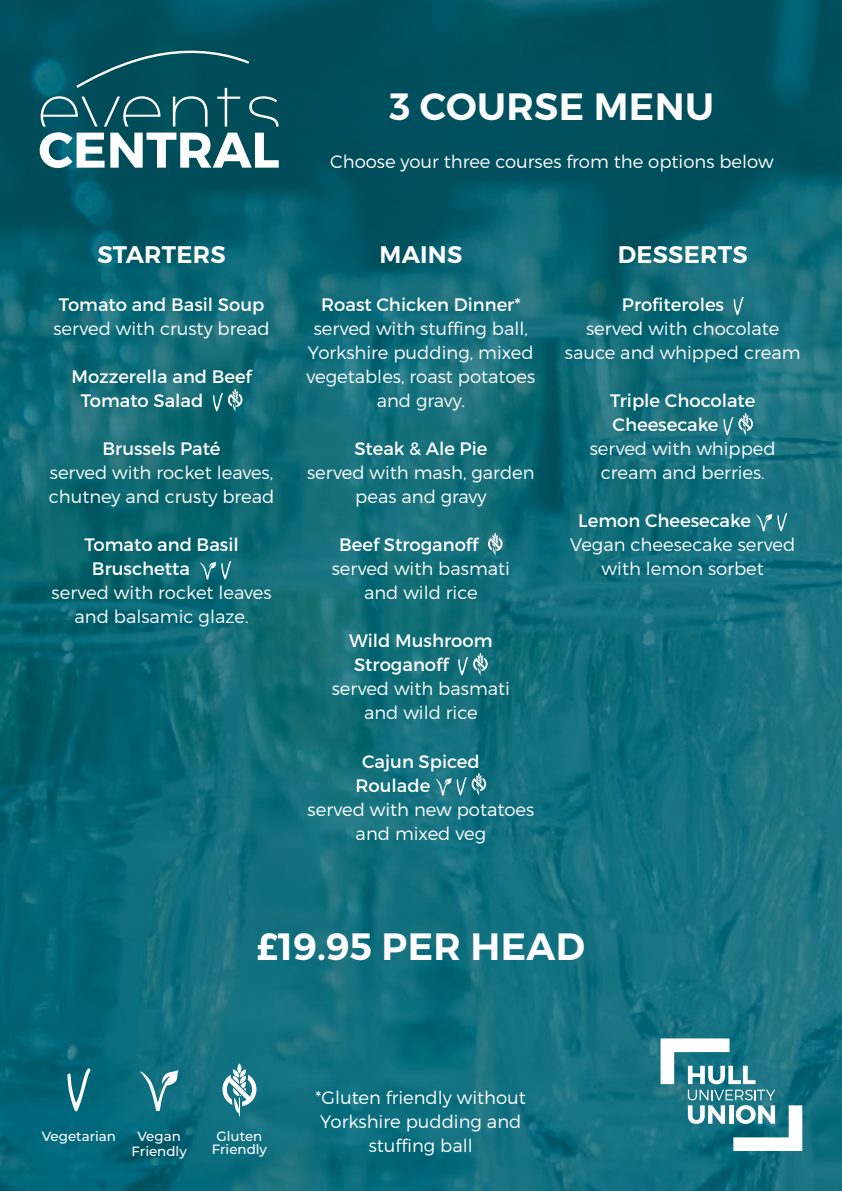
<style>
.page{position:relative;width:842px;height:1191px;background:#fff}
.page>*{position:absolute;margin:0;border:0;box-sizing:border-box;transform-origin:0 0}
.t1{font:600 38px "Montserrat";letter-spacing:.01em;color:#fff}
.t2{font:600 24px "Montserrat";letter-spacing:.01em;color:#fff}
.t3{font:300 18px/24px "Montserrat";color:#fff;text-align:center}
.t4{font:18px/24px "Montserrat";color:#fff}
.t5{font:500 13.4px/15px "Montserrat";color:#fff;text-align:center}
</style>
<div class="page">
<img style="left:0;top:0;width:842px;height:1191px">
<svg style="left:40px;top:132px;width:239px;height:36px"></svg>
<svg style="left:41px;top:48px;width:238px;height:78px;background:#155e6a"></svg>
<svg style="left:660px;top:1038px;width:142px;height:113px"></svg>
<svg style="left:213px;top:389px;width:29px;height:22px"></svg>
<svg style="left:200px;top:561px;width:31px;height:18px"></svg>
<svg style="left:487px;top:533px;width:15px;height:22px"></svg>
<svg style="left:458px;top:653px;width:30px;height:22px"></svg>
<svg style="left:435px;top:773px;width:51px;height:22px"></svg>
<svg style="left:734px;top:297px;width:10px;height:18px"></svg>
<svg style="left:723px;top:413px;width:30px;height:22px"></svg>
<svg style="left:756px;top:513px;width:31px;height:18px"></svg>
<svg style="left:140px;top:1070px;width:38px;height:41px"></svg>
<svg style="left:221px;top:1063px;width:35px;height:53px"></svg>
<svg style="left:67px;top:1068px;width:24px;height:43px"></svg>
<h2 class="t2" style="left:97px;top:240px;width:130px">STARTERS</h2>
<p class="t4" style="left:59px;top:293px;width:207px">Tomato and Basil Soup</p>
<p class="t3" style="left:53px;top:317px;width:218px">served with crusty bread</p>
<p class="t4" style="left:81px;top:365px;width:173px;text-indent:-9px">Mozzerella and Beef<br>Tomato Salad</p>
<p class="t4" style="left:103px;top:437px;width:119px">Brussels Paté</p>
<p class="t3" style="left:49px;top:461px;width:227px;text-align:left">served with rocket leaves, chutney and crusty bread</p>
<p class="t4" style="left:92px;top:533px;width:148px;text-indent:-8px">Tomato and Basil<br>Bruschetta</p>
<p class="t3" style="left:52px;top:581px;width:221px">served with rocket leaves and balsamic glaze.</p>
<h1 class="t1" style="left:390px;top:83px;width:326px">3 COURSE MENU</h1>
<p class="t3" style="left:330px;top:149px;width:445px">Choose your three courses from the options below</p>
<h2 class="t2" style="left:379px;top:240px;width:84px">MAINS</h2>
<p class="t4" style="left:321px;top:293px;width:201px">Roast Chicken Dinner*</p>
<p class="t3" style="left:306px;top:317px;width:230px">served with stuffing ball,<br>Yorkshire pudding, mixed vegetables, roast potatoes and gravy.</p>
<p class="t4" style="left:354px;top:437px;width:135px">Steak &amp; Ale Pie</p>
<p class="t3" style="left:307px;top:461px;width:229px">served with mash, garden peas and gravy</p>
<p class="t4" style="left:339px;top:533px;width:141px">Beef Stroganoff</p>
<p class="t3" style="left:332px;top:557px;width:180px">served with basmati and wild rice</p>
<p class="t4" style="left:349px;top:629px;width:145px">Wild Mushroom<br>Stroganoff</p>
<p class="t3" style="left:332px;top:677px;width:180px">served with basmati and wild rice</p>
<p class="t4" style="left:356px;top:749px;width:126px;text-indent:6px">Cajun Spiced<br>Roulade</p>
<p class="t3" style="left:308px;top:797px;width:228px">served with new potatoes and mixed veg</p>
<h2 class="t2" style="left:618px;top:240px;width:131px">DESSERTS</h2>
<p class="t4" style="left:622px;top:293px;width:104px">Profiteroles</p>
<p class="t3" style="left:565px;top:317px;width:237px">served with chocolate sauce and whipped cream</p>
<p class="t4" style="left:610px;top:389px;width:147px">Triple Chocolate<br>Cheesecake</p>
<p class="t3" style="left:590px;top:437px;width:187px">served with whipped cream and berries.</p>
<p class="t4" style="left:578px;top:509px;width:174px">Lemon Cheesecake</p>
<p class="t3" style="left:570px;top:533px;width:226px">Vegan cheesecake served with lemon sorbet</p>
<h1 class="t1" style="left:257px;top:923px;width:330px">£19.95 PER HEAD</h1>
<p class="t5" style="left:42px;top:1127px;width:76px">Vegetarian</p>
<p class="t5" style="left:132px;top:1127px;width:57px">Vegan<br>Friendly</p>
<p class="t5" style="left:212px;top:1128px;width:57px;line-height:13.4px">Gluten<br>Friendly</p>
<p class="t3" style="left:316px;top:1085px;width:212px">*Gluten friendly without<br>Yorkshire pudding and stuffing ball</p>
</div>
